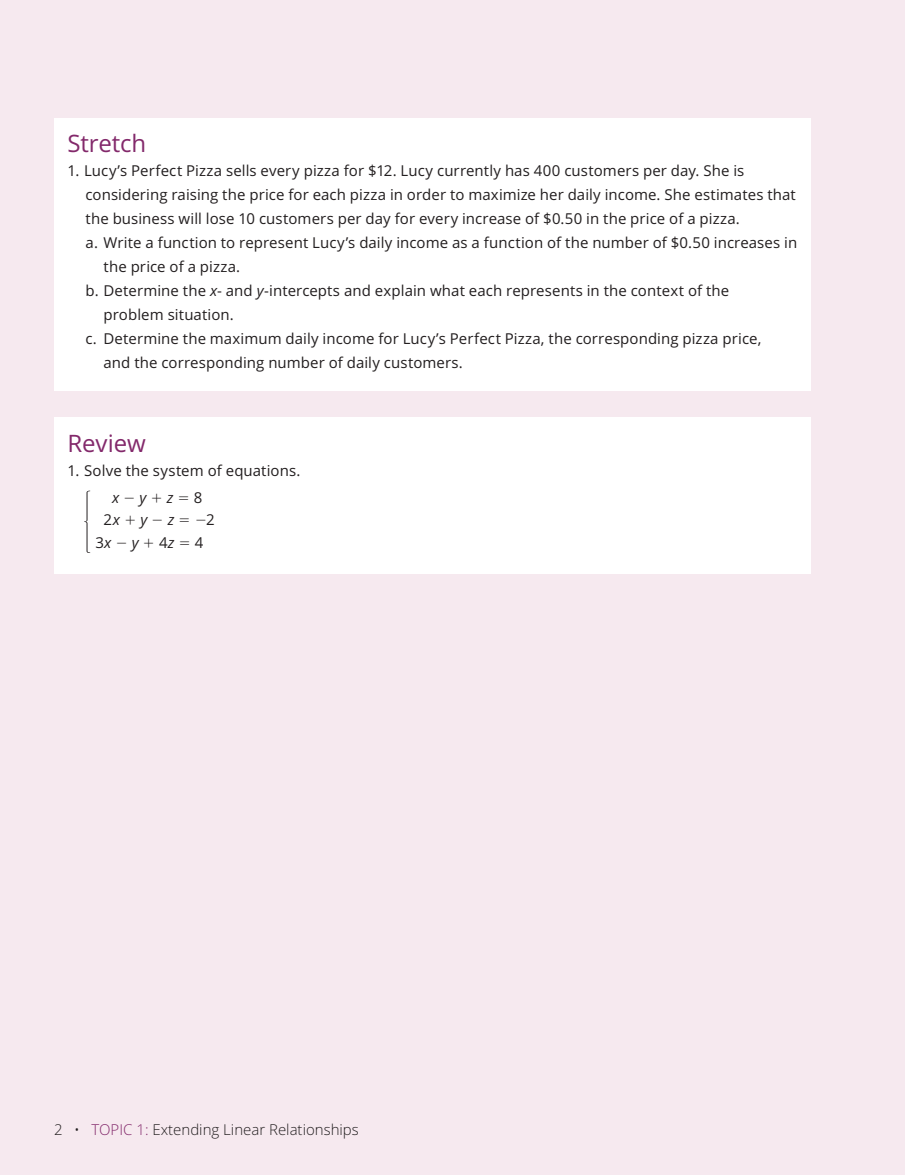
<style>
.page{position:relative;width:905px;height:1175px;background:#fff}
.page>*{position:absolute;margin:0;border:0;box-sizing:border-box;transform-origin:0 0}
.t1{font:24px "Open Sans";letter-spacing:-.005em;color:#83296b}
.t2{font:15px "Open Sans";letter-spacing:.005em;color:#231f20}
.t3{font:300 15px "Open Sans";color:#231f20}
.t4{font:italic 15px "Open Sans";color:#231f20}
.s1{font-style:italic}
.s2{color:#83296b}
</style>
<div class="page">
<div style="left:0;top:0;width:904px;height:1174px;background:#f6e9ef"></div>
<hr style="left:904px;top:0;width:1px;height:1174px;background:#f6e9ef">
<div style="left:54px;top:118px;width:756px;height:273px;background:#fff"></div>
<div style="left:54px;top:418px;width:756px;height:156px;background:#fff"></div>
<svg style="left:84px;top:490px;width:6px;height:63px"></svg>
<h1 class="t1" style="left:68px;top:127px;width:80px">Stretch</h1>
<p class="t2" style="left:68px;top:160px;width:678px">1. Lucy’s Perfect Pizza sells every pizza for $12. Lucy currently has 400 customers per day. She is</p>
<p class="t2" style="left:86px;top:184px;width:712px">considering raising the price for each pizza in order to maximize her daily income. She estimates that</p>
<p class="t2" style="left:86px;top:208px;width:655px">the business will lose 10 customers per day for every increase of $0.50 in the price of a pizza.</p>
<p class="t2" style="left:86px;top:232px;width:713px">a. Write a function to represent Lucy’s daily income as a function of the number of $0.50 increases in</p>
<p class="t2" style="left:104px;top:256px;width:138px">the price of a pizza.</p>
<p class="t2" style="left:86px;top:280px;width:645px">b. Determine the <span class="s1">x</span>- and <span class="s1">y</span>-intercepts and explain what each represents in the context of the</p>
<p class="t2" style="left:103px;top:304px;width:132px">problem situation.</p>
<p class="t2" style="left:85px;top:328px;width:677px">c. Determine the maximum daily income for Lucy’s Perfect Pizza, the corresponding pizza price,</p>
<p class="t2" style="left:103px;top:352px;width:361px">and the corresponding number of daily customers.</p>
<h1 class="t1" style="left:68px;top:427px;width:80px">Review</h1>
<p class="t2" style="left:68px;top:460px;width:234px">1. Solve the system of equations.</p>
<p class="t4" style="left:112px;top:487px;width:9px">x</p>
<p class="t4" style="left:140px;top:487px;width:8px">y</p>
<p class="t4" style="left:167px;top:487px;width:8px">z</p>
<p class="t2" style="left:194px;top:487px;width:10px">8</p>
<p class="t2" style="left:103px;top:509px;width:18px">2<span class="s1">x</span></p>
<p class="t4" style="left:140px;top:509px;width:8px">y</p>
<p class="t4" style="left:168px;top:509px;width:8px">z</p>
<p class="t2" style="left:206px;top:509px;width:10px">2</p>
<p class="t2" style="left:95px;top:532px;width:17px">3<span class="s1">x</span></p>
<p class="t4" style="left:132px;top:532px;width:8px">y</p>
<p class="t2" style="left:159px;top:532px;width:17px">4<span class="s1">z</span></p>
<p class="t2" style="left:195px;top:532px;width:10px">4</p>
<p class="t3" style="left:54px;top:1118px;width:306px">2 • <span class="s2">TOPIC 1:</span> Extending Linear Relationships</p>
</div>
